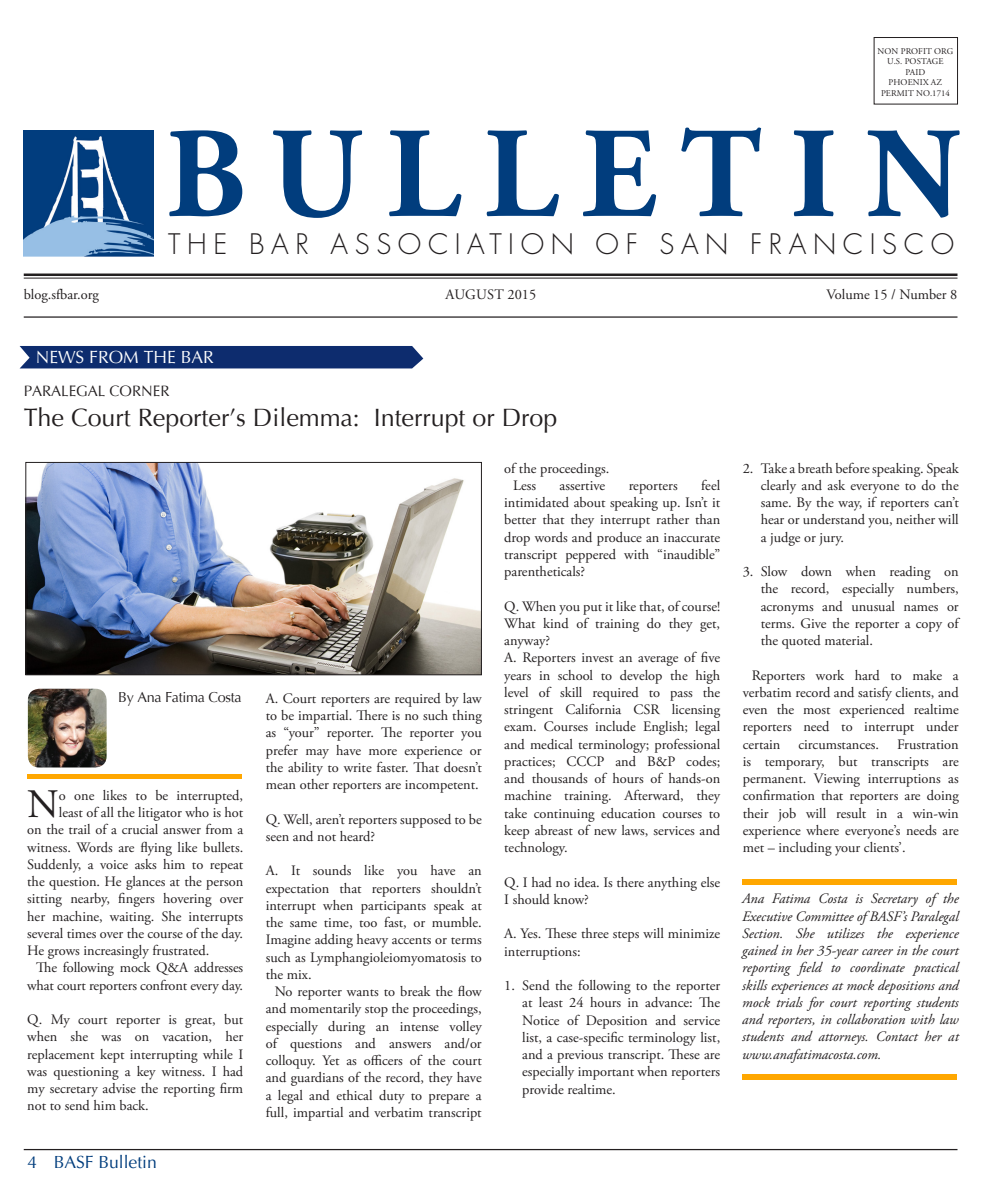
<style>
.page{position:relative;width:990px;height:1199px;background:#fff}
.page>*{position:absolute;margin:0;border:0;box-sizing:border-box;transform-origin:0 0}
.t1{font:40.38px "Adobe Garamond Pro";color:#231f20}
.t2{font:300 27.5px "Futura";letter-spacing:.24em;color:#231f20}
.t3{font:25px "Optima";color:#231f20}
.t4{font:17.5px "Optima";color:#fff}
.t5{font:17.5px "Optima";color:#013d7d}
.t6{font:15px "Optima";color:#231f20}
.t7{font:14.38px/17.2px "Adobe Garamond Pro";color:#231f20;text-align:justify}
.t8{font:italic 14.38px/17.2px "Adobe Garamond Pro";color:#231f20;text-align:justify}
.t9{font:14.38px "Optima";letter-spacing:-.02em;color:#231f20}
.t10{font:8.75px "Adobe Garamond Pro";letter-spacing:.015em;color:#231f20}
</style>
<div class="page">
<div style="left:20px;top:346px;width:403px;height:22px;background:#0d2c6e"></div>
<hr style="left:24px;top:1149px;width:934px;height:1px;background:#231f20">
<div style="left:742px;top:1074px;width:215px;height:5px;background:#ffa700"></div>
<div style="left:742px;top:879px;width:215px;height:5px;background:#ffa700"></div>
<img style="left:28px;top:689px;width:79px;height:78px">
<hr style="left:27px;top:774px;width:215px;height:4px;background:#ffa700">
<img style="left:27px;top:464px;width:453px;height:209px">
<div style="left:25px;top:462px;width:457px;height:213px;border:1px solid #231f20"></div>
<img style="left:24px;top:130px;width:129px;height:127px">
<svg style="left:169px;top:128px;width:791px;height:90px"></svg>
<hr style="left:24px;top:273px;width:934px;height:3px;background:#231f20">
<hr style="left:24px;top:278px;width:934px;height:1px;background:#231f20">
<hr style="left:24px;top:316px;width:934px;height:2px;background:#231f20">
<div style="left:874px;top:37px;width:84px;height:68px;border:1px solid #231f20"></div>
<p class="t10" style="left:878px;top:46px;width:77px">NON PROFIT ORG</p>
<p class="t10" style="left:887px;top:56px;width:58px">U.S. POSTAGE</p>
<p class="t10" style="left:905px;top:67px;width:22px">PAID</p>
<p class="t10" style="left:889px;top:77px;width:55px">PHOENIX AZ</p>
<p class="t10" style="left:881px;top:88px;width:70px">PERMIT NO.1714</p>
<p class="t2" style="left:168px;top:226px;width:787px">THE BAR ASSOCIATION OF SAN FRANCISCO</p>
<p class="t7" style="left:24px;top:287px;width:77px">blog.sfbar.org</p>
<p class="t7" style="left:445px;top:287px;width:92px">AUGUST 2015</p>
<p class="t7" style="left:827px;top:287px;width:132px">Volume 15 / Number 8</p>
<p class="t4" style="left:36px;top:346px;width:179px">NEWS FROM THE BAR</p>
<p class="t6" style="left:24px;top:382px;width:147px">PARALEGAL CORNER</p>
<p class="t3" style="left:24px;top:402px;width:535px">The Court Reporter’s Dilemma: Interrupt or Drop</p>
<p class="t9" style="left:118px;top:688px;width:125px">By Ana Fatima Costa</p>
<p class="t1" style="left:27px;top:780px;width:33px">N</p>
<p class="t7" style="left:59px;top:787px;width:186px">o one likes to be interrupted,</p>
<p class="t7" style="left:59px;top:804px;width:186px">least of all the litigator who is hot</p>
<p class="t7" style="left:27px;top:822px;width:218px">on the trail of a crucial answer from a</p>
<p class="t7" style="left:27px;top:839px;width:218px">witness. Words are flying like bullets.</p>
<p class="t7" style="left:27px;top:856px;width:218px">Suddenly, a voice asks him to repeat</p>
<p class="t7" style="left:27px;top:873px;width:217px">the question. He glances at the person</p>
<p class="t7" style="left:27px;top:891px;width:218px">sitting nearby, fingers hovering over</p>
<p class="t7" style="left:27px;top:908px;width:217px">her machine, waiting. She interrupts</p>
<p class="t7" style="left:27px;top:925px;width:217px">several times over the course of the day.</p>
<p class="t7" style="left:27px;top:942px;width:184px">He grows increasingly frustrated.</p>
<p class="t7" style="left:27px;top:960px;width:218px;text-align:right">The following mock Q&amp;A addresses what court reporters confront every day.</p>
<p class="t7" style="left:27px;top:1011px;width:218px">Q. My court reporter is great, but when she was on vacation, her replacement kept interrupting while I was questioning a key witness. I had my secretary advise the reporting firm not to send him back.</p>
<p class="t5" style="left:28px;top:1151px;width:11px">4</p>
<p class="t5" style="left:54px;top:1151px;width:105px">BASF Bulletin</p>
<p class="t7" style="left:266px;top:690px;width:218px">A. Court reporters are required by law to be impartial. There is no such thing as “your” reporter. The reporter you prefer may have more experience or the ability to write faster. That doesn’t mean other reporters are incompetent.</p>
<p class="t7" style="left:266px;top:811px;width:217px">Q. Well, aren’t reporters supposed to be seen and not heard?</p>
<p class="t7" style="left:266px;top:863px;width:218px">A. It sounds like you have an expectation that reporters shouldn’t interrupt when participants speak at the same time, too fast, or mumble.<br>Imagine adding heavy accents or terms such as Lymphangioleiomyomatosis to the mix.</p>
<p class="t7" style="left:266px;top:983px;width:218px;text-indent:9px">No reporter wants to break the flow and momentarily stop the proceedings, especially during an intense volley of questions and answers and/or colloquy. Yet as officers of the court and guardians of the record, they have a legal and ethical duty to prepare a full, impartial and verbatim transcript</p>
<p class="t7" style="left:504px;top:460px;width:107px">of the proceedings.</p>
<p class="t7" style="left:513px;top:477px;width:24px">Less</p>
<p class="t7" style="left:560px;top:477px;width:47px">assertive</p>
<p class="t7" style="left:629px;top:477px;width:51px">reporters</p>
<p class="t7" style="left:504px;top:477px;width:218px;text-indent:197px">feel intimidated about speaking up. Isn’t it better that they interrupt rather than drop words and produce an inaccurate transcript peppered with “inaudible” parentheticals?</p>
<p class="t7" style="left:504px;top:598px;width:218px">Q. When you put it like that, of course!<br>What kind of training do they get, anyway?</p>
<p class="t7" style="left:504px;top:650px;width:218px">A. Reporters invest an average of five years in school to develop the high level of skill required to pass the stringent California CSR licensing exam. Courses include English; legal and medical terminology; professional practices; CCCP and B&amp;P codes; and thousands of hours of hands-on machine training. Afterward, they take continuing education courses to keep abreast of new laws, services and technology.</p>
<p class="t7" style="left:504px;top:874px;width:218px">Q. I had no idea. Is there anything else<br>I should know?</p>
<p class="t7" style="left:504px;top:926px;width:218px">A. Yes. These three steps will minimize interruptions:</p>
<p class="t7" style="left:522px;top:977px;width:200px;text-indent:-18px">1. Send the following to the reporter at least 24 hours in advance: The Notice of Deposition and service list, a case-specific terminology list, and a previous transcript. These are especially important when reporters provide realtime.</p>
<p class="t7" style="left:761px;top:460px;width:200px;text-indent:-18px">2. Take a breath before speaking. Speak clearly and ask everyone to do the same. By the way, if reporters can’t hear or understand you, neither will a judge or jury.</p>
<p class="t7" style="left:761px;top:563px;width:200px;text-indent:-18px">3. Slow down when reading on the record, especially numbers, acronyms and unusual names or terms. Give the reporter a copy of the quoted material.</p>
<p class="t7" style="left:743px;top:667px;width:218px;text-indent:9px">Reporters work hard to make a verbatim record and satisfy clients, and even the most experienced realtime reporters need to interrupt under certain circumstances. Frustration is temporary, but transcripts are permanent. Viewing interruptions as confirmation that reporters are doing their job will result in a win-win experience where everyone’s needs are met – including your clients’.</p>
<p class="t8" style="left:742px;top:890px;width:218px">Ana Fatima Costa is Secretary of the Executive Committee of BASF’s Paralegal Section. She utilizes the experience gained in her 35-year career in the court reporting field to coordinate practical skills experiences at mock depositions and mock trials for court reporting students and reporters, in collaboration with law students and attorneys. Contact her at www.anafatimacosta.com.</p>
</div>
